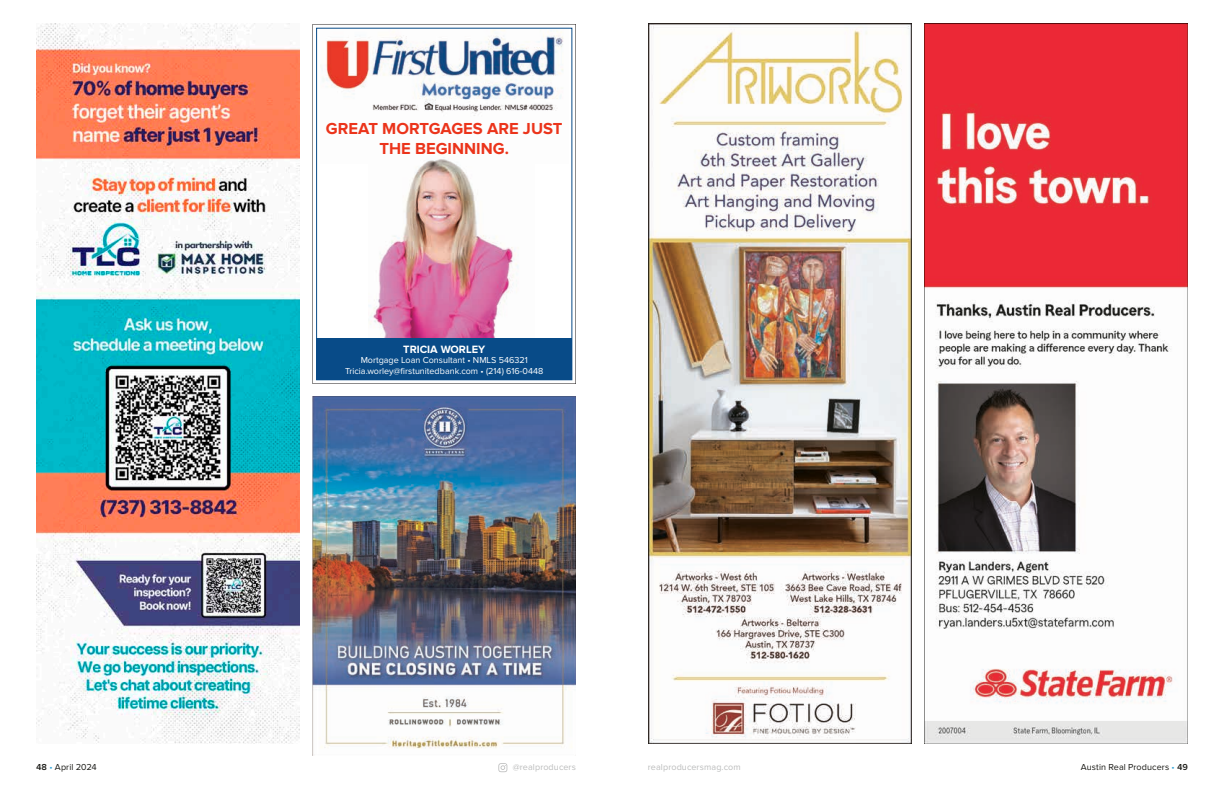
<style>
.page{position:relative;width:1224px;height:792px;background:#fff}
.page>*{position:absolute;margin:0;border:0;box-sizing:border-box;transform-origin:0 0}
.t1{font:700 16.5px/19.9px "Proxima Nova";color:#eb341b;text-align:center}
.t2{font:700 11px "Proxima Nova";color:#fff}
.t3{font:9px/10.8px "Proxima Nova";color:#fff;text-align:center}
.t4{font:9px "Proxima Nova";letter-spacing:.01em;color:#171713}
.t5{font:9px "Proxima Nova";letter-spacing:.01em;color:#bbbcbc}
.s1{font-weight:600}
.s2{color:#31a5d9}
</style>
<div class="page">
<svg style="left:498px;top:763px;width:9px;height:9px"></svg>
<img style="left:924px;top:24px;width:264px;height:720px">
<img style="left:36px;top:24px;width:263px;height:720px">
<img style="left:312px;top:396px;width:264px;height:360px">
<img style="left:312px;top:24px;width:264px;height:360px">
<div style="left:317px;top:338px;width:255px;height:42px;background:#084b88"></div>
<img style="left:648px;top:24px;width:264px;height:720px">
<h1 class="t1" style="left:326px;top:119px;width:238px">GREAT MORTGAGES ARE JUST<br>THE BEGINNING.</h1>
<p class="t2" style="left:403px;top:344px;width:83px">TRICIA WORLEY</p>
<p class="t3" style="left:345px;top:355px;width:200px">Mortgage Loan Consultant • NMLS 546321<br>Tricia.worley@firstunitedbank.com • (214) 616-0448</p>
<p class="t4" style="left:36px;top:762px;width:62px"><span class="s1">48</span> <span class="s2">•</span> April 2024</p>
<p class="t5" style="left:513px;top:762px;width:65px">@realproducers</p>
<p class="t5" style="left:648px;top:762px;width:94px">realproducersmag.com</p>
<p class="t4" style="left:1081px;top:762px;width:109px">Austin Real Producers <span class="s2">•</span> <span class="s1">49</span></p>
</div>
